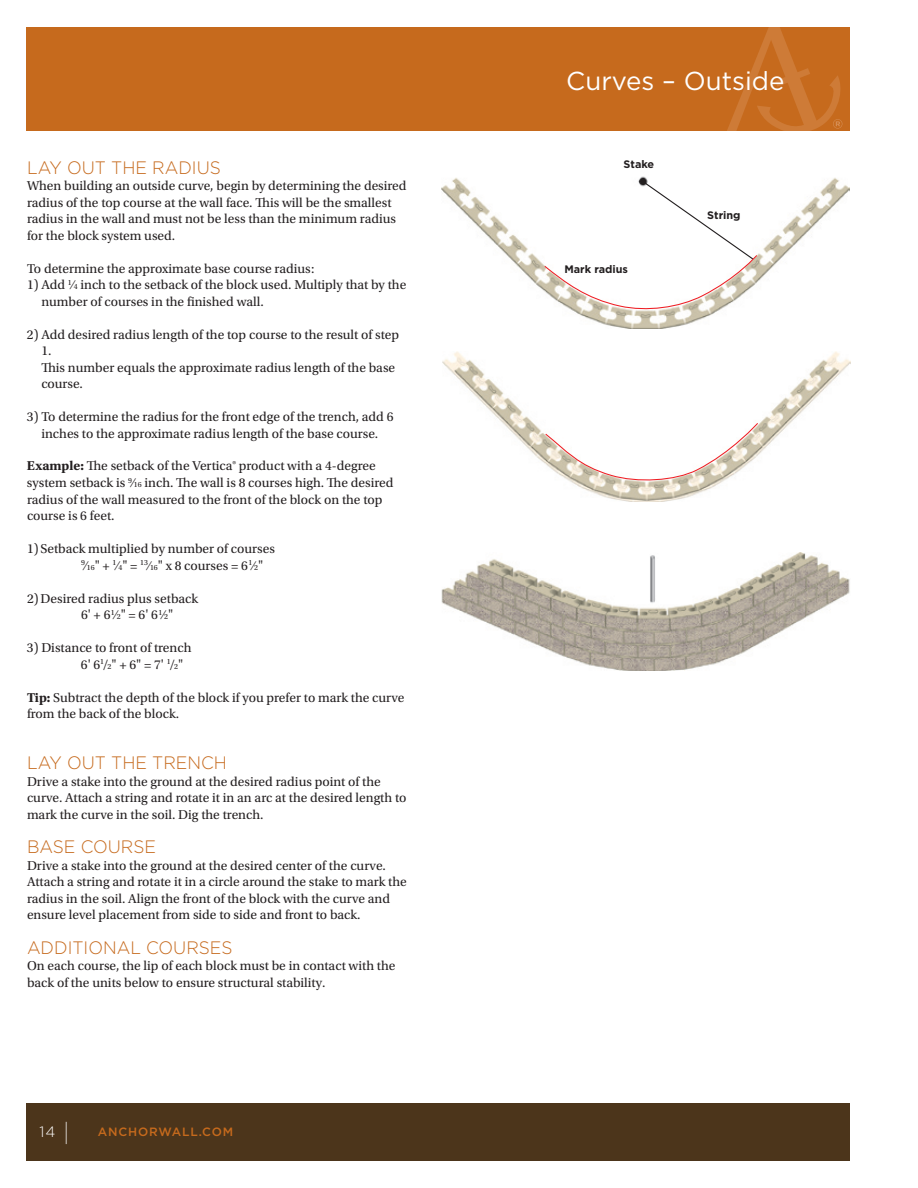
<style>
.page{position:relative;width:918px;height:1188px;background:#fff}
.page>*{position:absolute;margin:0;border:0;box-sizing:border-box;transform-origin:0 0}
.t1{font:25.95px "Gotham";color:#fff}
.t2{font:300 18px "Gotham";color:#c66a1d;scale:.96 1}
.t3{font:13.5px/16.5px "Utopia Std";color:#231f20}
.t4{font:500 12px "Gotham";letter-spacing:.07em;color:#c66a1d}
.t5{font:700 10.8px "Gotham";color:#231f20}
.s1{font-size:7.8px}
.s2{font-weight:700}
.s3{font-weight:300;font-size:15px;color:#fff}
.s4{font-weight:200;font-size:24px;color:#fff}
</style>
<div class="page">
<img style="left:441px;top:176px;width:409px;height:153px">
<img style="left:442px;top:351px;width:408px;height:151px">
<img style="left:441px;top:553px;width:409px;height:117px">
<svg style="left:543px;top:180px;width:215px;height:133px"></svg>
<svg style="left:544px;top:422px;width:215px;height:62px"></svg>
<div style="left:26px;top:1104px;width:823px;height:57px;background:#4c351b"></div>
<div style="left:26px;top:27px;width:823px;height:104px;background:#c66a1d"></div>
<svg style="left:727px;top:27px;width:116px;height:104px"></svg>
<h2 class="t2" style="left:27px;top:156px;width:56px">LAY OUT</h2>
<h2 class="t2" style="left:111px;top:156px;width:13px">THE</h2>
<h2 class="t2" style="left:152px;top:156px;width:26px">RADIUS</h2>
<p class="t3" style="left:27px;top:178px;width:381px">When building an outside curve, begin by determining the desired radius of the top course at the wall face. This will be the smallest radius in the wall and must not be less than the minimum radius for the block system used.</p>
<p class="t3" style="left:27px;top:260px;width:289px">To determine the approximate base course radius:</p>
<p class="t3" style="left:41px;top:277px;width:366px;text-indent:-14px">1) Add <sup>1</sup>⁄<span class="s1">4</span> inch to the setback of the block used. Multiply that by the number of courses in the finished wall.</p>
<p class="t3" style="left:41px;top:326px;width:359px;text-indent:-14px">2) Add desired radius length of the top course to the result of step 1.<br>This number equals the approximate radius length of the base course.</p>
<p class="t3" style="left:27px;top:409px;width:368px;text-align:center">3) To determine the radius for the front edge of the trench, add 6 inches to the approximate radius length of the base course.</p>
<p class="t3" style="left:27px;top:458px;width:368px"><span class="s2">Example:</span> The setback of the Vertica® product with a 4-degree system setback is <sup>9</sup>⁄<span class="s1">16</span> inch. The wall is 8 courses high. The desired radius of the wall measured to the front of the block on the top course is 6 feet.</p>
<p class="t3" style="left:81px;top:541px;width:196px;text-indent:-54px">1) Setback multiplied by number of courses<br><sup>9</sup>⁄<span class="s1">16</span>" + <sup>1</sup>⁄<span class="s1">4</span>" = <sup>13</sup>⁄<span class="s1">16</span>" x 8 courses = 6<sup>1</sup>⁄<span class="s1">2</span>"</p>
<p class="t3" style="left:81px;top:590px;width:119px;text-indent:-54px">2)Desired radius plus setback<br>6' + 6<sup>1</sup>⁄<span class="s1">2</span>" = 6' 6<sup>1</sup>⁄<span class="s1">2</span>"</p>
<p class="t3" style="left:81px;top:640px;width:112px;text-indent:-54px">3) Distance to front of trench<br>6' 6<sup>1</sup>/<span class="s1">2</span>" + 6" = 7' <sup>1</sup>/<span class="s1">2</span>"</p>
<p class="t3" style="left:27px;top:689px;width:379px"><span class="s2">Tip:</span> Subtract the depth of the block if you prefer to mark the curve from the back of the block.</p>
<h2 class="t2" style="left:27px;top:751px;width:56px">LAY OUT</h2>
<h2 class="t2" style="left:111px;top:751px;width:13px">THE</h2>
<h2 class="t2" style="left:152px;top:751px;width:39px">TRENCH</h2>
<p class="t3" style="left:27px;top:773px;width:381px">Drive a stake into the ground at the desired radius point of the curve. Attach a string and rotate it in an arc at the desired length to mark the curve in the soil. Dig the trench.</p>
<h2 class="t2" style="left:27px;top:835px;width:13px">BASE</h2>
<h2 class="t2" style="left:81px;top:835px;width:14px">COU</h2>
<h2 class="t2" style="left:121px;top:835px;width:25px">RSE</h2>
<p class="t3" style="left:27px;top:857px;width:381px">Drive a stake into the ground at the desired center of the curve.<br>Attach a string and rotate it in a circle around the stake to mark the radius in the soil. Align the front of the block with the curve and ensure level placement from side to side and front to back.</p>
<h2 class="t2" style="left:27px;top:936px;width:13px">ADDITIONAL</h2>
<h2 class="t2" style="left:146px;top:936px;width:14px">COU</h2>
<h2 class="t2" style="left:186px;top:936px;width:25px">RSES</h2>
<p class="t3" style="left:27px;top:958px;width:370px">On each course, the lip of each block must be in contact with the back of the units below to ensure structural stability.</p>
<p class="t4" style="left:39px;top:1124px;width:195px"><span class="s3">14</span> <span class="s4">|</span> ANCHORWALL.COM</p>
<h1 class="t1" style="left:566px;top:64px;width:220px">Curves – Outside</h1>
<p class="t5" style="left:624px;top:157px;width:32px">Stake</p>
<p class="t5" style="left:564px;top:262px;width:65px">Mark radius</p>
<p class="t5" style="left:707px;top:208px;width:35px">String</p>
</div>
